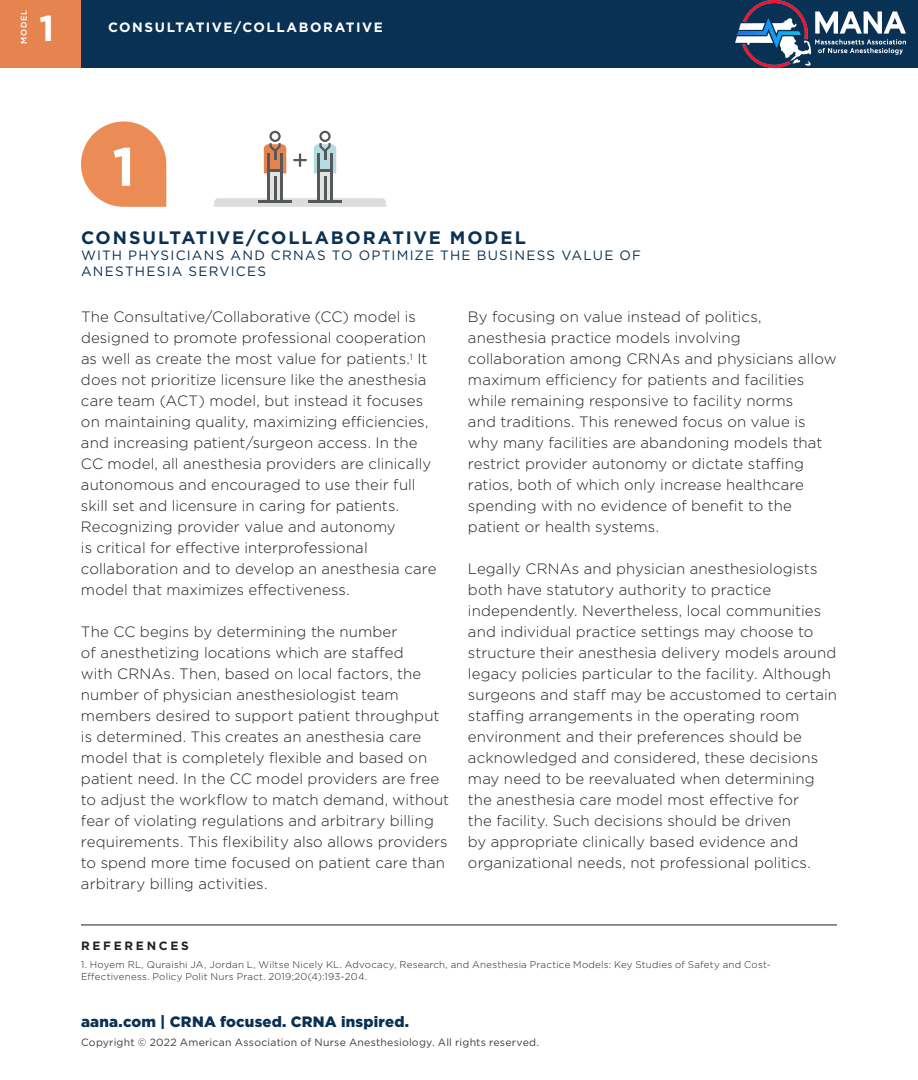
<style>
.page{position:relative;width:918px;height:1080px;background:#fff}
.page>*{position:absolute;margin:0;border:0;box-sizing:border-box;transform-origin:0 0}
.t1{font:700 54px "Gotham";color:#fff}
.t2{font:700 36px "Gotham";color:#fff}
.subhead_all_caps_sma{font:700 18px "Gotham";letter-spacing:.1em;color:#093153}
.t3{font:300 15px/21px "Gotham";letter-spacing:.005em;color:#231f20}
.t4{font:900 15px "Gotham";letter-spacing:.015em;color:#093153}
.subhead_all_caps_sma-2{font:13.5px/16.2px "Gotham";letter-spacing:.09em;color:#093153}
.subhead_all_caps_sma-3{font:700 13.5px "Gotham";letter-spacing:.115em;color:#fff}
.t5{font:700 12px "Gotham";letter-spacing:.225em;color:#231f20}
.t6{font:10.5px "Gotham";letter-spacing:.02em;color:#3e3e3f}
.t7{font:300 9.75px/11.7px "Gotham";letter-spacing:.025em;color:#231f20}
.t8{font:500 8.25px "Gotham";letter-spacing:.085em;color:#fff}
</style>
<div class="page">
<div style="left:0;top:0;width:81px;height:68px;background:#e68450"></div>
<div style="left:81px;top:0;width:837px;height:68px;background:#093153"></div>
<hr style="left:81px;top:925px;width:756px;height:1px;background:#231f20">
<svg style="left:81px;top:121px;width:85px;height:86px"></svg>
<svg style="left:214px;top:198px;width:172px;height:9px"></svg>
<svg style="left:319px;top:173px;width:12px;height:27px"></svg>
<hr style="left:324px;top:176px;width:2px;height:24px;background:#57585a">
<hr style="left:317px;top:153px;width:2px;height:47px;background:#57585a">
<hr style="left:331px;top:153px;width:2px;height:47px;background:#57585a">
<hr style="left:308px;top:200px;width:34px;height:3px;background:#57585a">
<svg style="left:314px;top:131px;width:22px;height:42px"></svg>
<svg style="left:269px;top:173px;width:12px;height:27px"></svg>
<hr style="left:274px;top:176px;width:2px;height:24px;background:#57585a">
<hr style="left:267px;top:153px;width:2px;height:47px;background:#57585a">
<hr style="left:281px;top:153px;width:2px;height:47px;background:#57585a">
<hr style="left:258px;top:200px;width:34px;height:3px;background:#57585a">
<svg style="left:264px;top:131px;width:22px;height:42px"></svg>
<svg style="left:293px;top:153px;width:14px;height:14px"></svg>
<img style="left:736px;top:1px;width:170px;height:66px">
<p class="t8" style="left:19px;top:44px;width:36px;rotate:-90deg">MODEL</p>
<p class="t2" style="left:39px;top:5px;width:17px">1</p>
<p class="subhead_all_caps_sma-3" style="left:108px;top:19px;width:276px">CONSULTATIVE/COLLABORATIVE</p>
<p class="t1" style="left:112px;top:131px;width:24px">1</p>
<p class="subhead_all_caps_sma" style="left:81px;top:226px;width:446px">CONSULTATIVE/COLLABORATIVE MODEL</p>
<p class="subhead_all_caps_sma-2" style="left:81px;top:247px;width:562px">WITH PHYSICIANS AND CRNAS TO OPTIMIZE THE BUSINESS VALUE OF<br>ANESTHESIA SERVICES</p>
<p class="t3" style="left:81px;top:306px;width:357px">The Consultative/Collaborative (CC) model is designed to promote professional cooperation as well as create the most value for patients.<sup>1</sup> It does not prioritize licensure like the anesthesia care team (ACT) model, but instead it focuses on maintaining quality, maximizing efficiencies, and increasing patient/surgeon access. In the CC model, all anesthesia providers are clinically autonomous and encouraged to use their full skill set and licensure in caring for patients.<br>Recognizing provider value and autonomy<br>is critical for effective interprofessional collaboration and to develop an anesthesia care model that maximizes effectiveness.</p>
<p class="t3" style="left:81px;top:621px;width:370px">The CC begins by determining the number<br>of anesthetizing locations which are staffed<br>with CRNAs. Then, based on local factors, the number of physician anesthesiologist team members desired to support patient throughput is determined. This creates an anesthesia care model that is completely flexible and based on patient need. In the CC model providers are free to adjust the workflow to match demand, without fear of violating regulations and arbitrary billing requirements. This flexibility also allows providers to spend more time focused on patient care than arbitrary billing activities.</p>
<p class="t3" style="left:468px;top:306px;width:370px">By focusing on value instead of politics, anesthesia practice models involving collaboration among CRNAs and physicians allow maximum efficiency for patients and facilities while remaining responsive to facility norms<br>and traditions. This renewed focus on value is why many facilities are abandoning models that restrict provider autonomy or dictate staffing ratios, both of which only increase healthcare spending with no evidence of benefit to the patient or health systems.</p>
<p class="t3" style="left:468px;top:558px;width:371px">Legally CRNAs and physician anesthesiologists both have statutory authority to practice independently. Nevertheless, local communities and individual practice settings may choose to structure their anesthesia delivery models around legacy policies particular to the facility. Although surgeons and staff may be accustomed to certain staffing arrangements in the operating room environment and their preferences should be acknowledged and considered, these decisions may need to be reevaluated when determining the anesthesia care model most effective for<br>the facility. Such decisions should be driven<br>by appropriate clinically based evidence and organizational needs, not professional politics.</p>
<p class="t5" style="left:81px;top:938px;width:109px">REFERENCES</p>
<p class="t7" style="left:81px;top:959px;width:691px">1. Hoyem RL, Quraishi JA, Jordan L, Wiltse Nicely KL. Advocacy, Research, and Anesthesia Practice Models: Key Studies of Safety and Cost-<br>Effectiveness. Policy Polit Nurs Pract. 2019;20(4):193-204.</p>
<p class="t4" style="left:81px;top:1011px;width:330px">aana.com | CRNA focused. CRNA inspired.</p>
<p class="t6" style="left:81px;top:1036px;width:460px">Copyright © 2022 American Association of Nurse Anesthesiology. All rights reserved.</p>
</div>
